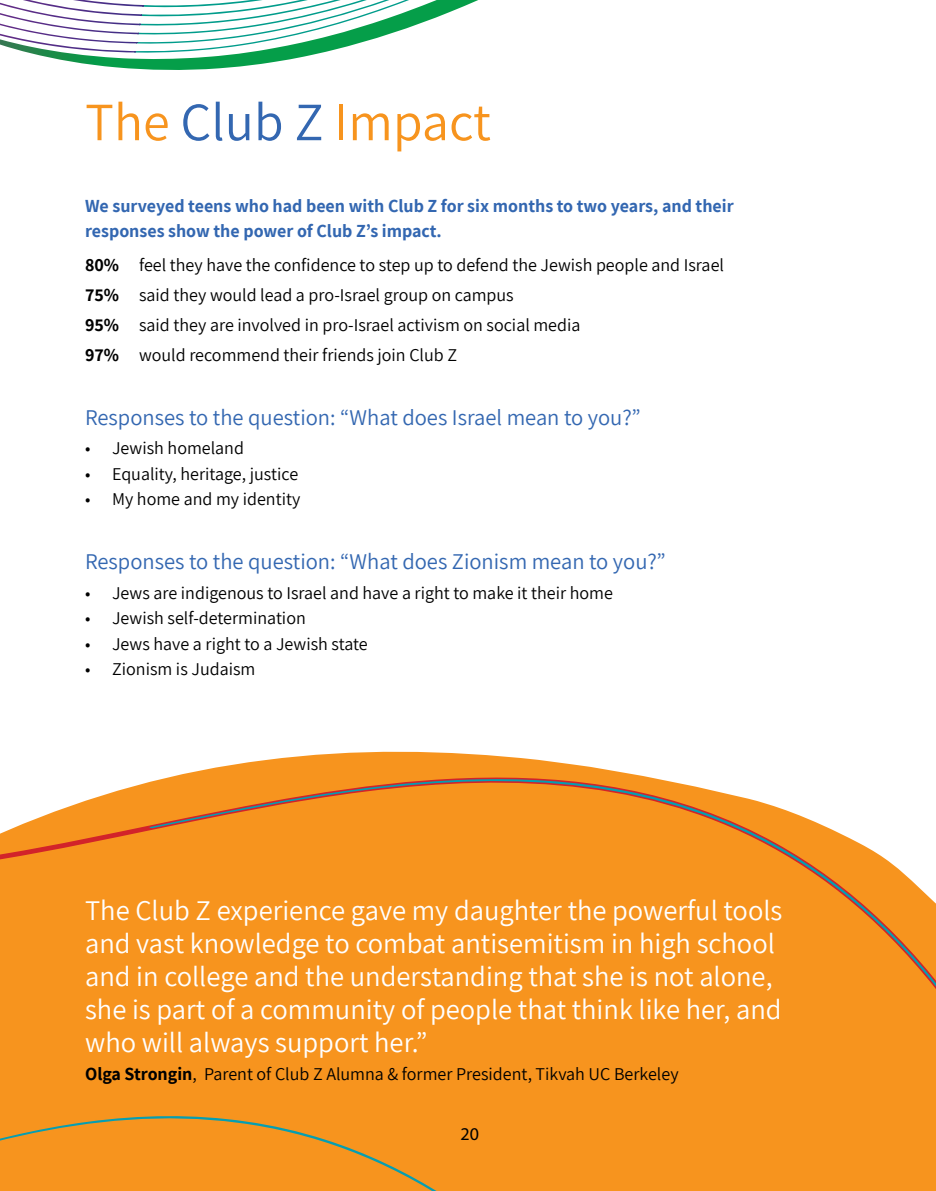
<style>
.page{position:relative;width:936px;height:1191px;background:#fff}
.page>*{position:absolute;margin:0;border:0;box-sizing:border-box;transform-origin:0 0}
.t1{font:54px "Assistant";color:#f7941e}
.t2{font:28.5px/33px "Assistant";color:#fff}
.t3{font:22.5px "Assistant";color:#3367b1}
.t4{font:18px/29.7px "Assistant";color:#000}
.t5{font:700 18px/25.5px "Assistant";color:#3367b1}
.t6{font:18px "Myriad Pro";color:#000}
.s1{color:#3367b1}
.s2{font-weight:700}
</style>
<div class="page">
<div style="left:567px;top:1050px;width:368px;height:141px;background:#f7941e"></div>
<div style="left:567px;top:1050px;width:322px;height:37px;background:#f7941e"></div>
<svg style="left:0;top:751px;width:935px;height:299px;background:#f5a03c"></svg>
<div style="left:0;top:1005px;width:567px;height:186px;background:#f7941e"></div>
<svg style="left:0;top:0;width:478px;height:70px"></svg>
<h1 class="t1" style="left:85px;top:85px;width:407px">The <span class="s1">Club Z</span> Impact</h1>
<p class="t5" style="left:85px;top:192px;width:650px">We surveyed teens who had been with Club Z for six months to two years, and their responses show the power of Club Z’s impact.</p>
<p class="t4" style="left:85px;top:250px;width:640px"><span class="s2">80%</span> feel they have the confidence to step up to defend the Jewish people and Israel <span class="s2">75%</span> said they would lead a pro-Israel group on campus<br><span class="s2">95%</span> said they are involved in pro-Israel activism on social media<br><span class="s2">97%</span> would recommend their friends join Club Z</p>
<p class="t3" style="left:85px;top:401px;width:557px">Responses to the question: “What does Israel mean to you?”</p>
<p class="t4" style="left:85px;top:432px;width:160px">• Jewish homeland</p>
<p class="t4" style="left:85px;top:458px;width:214px">• Equality, heritage, justice</p>
<p class="t4" style="left:85px;top:483px;width:217px">• My home and my identity</p>
<p class="t3" style="left:85px;top:546px;width:582px">Responses to the question: “What does Zionism mean to you?”</p>
<p class="t4" style="left:85px;top:577px;width:529px">• Jews are indigenous to Israel and have a right to make it their home</p>
<p class="t4" style="left:85px;top:602px;width:222px">• Jewish self-determination</p>
<p class="t4" style="left:85px;top:628px;width:284px">• Jews have a right to a Jewish state</p>
<p class="t4" style="left:85px;top:653px;width:172px">• Zionism is Judaism</p>
<p class="t2" style="left:85px;top:892px;width:698px">The Club Z experience gave my daughter the powerful tools and vast knowledge to combat antisemitism in high school and in college and the understanding that she is not alone, she is part of a community of people that think like her, and who will always support her.”</p>
<p class="t4" style="left:85px;top:1058px;width:595px"><span class="s2">Olga Strongin</span>, Parent of Club Z Alumna &amp; former President, Tikvah UC Berkeley</p>
<p class="t6" style="left:460px;top:1123px;width:20px">20</p>
</div>
